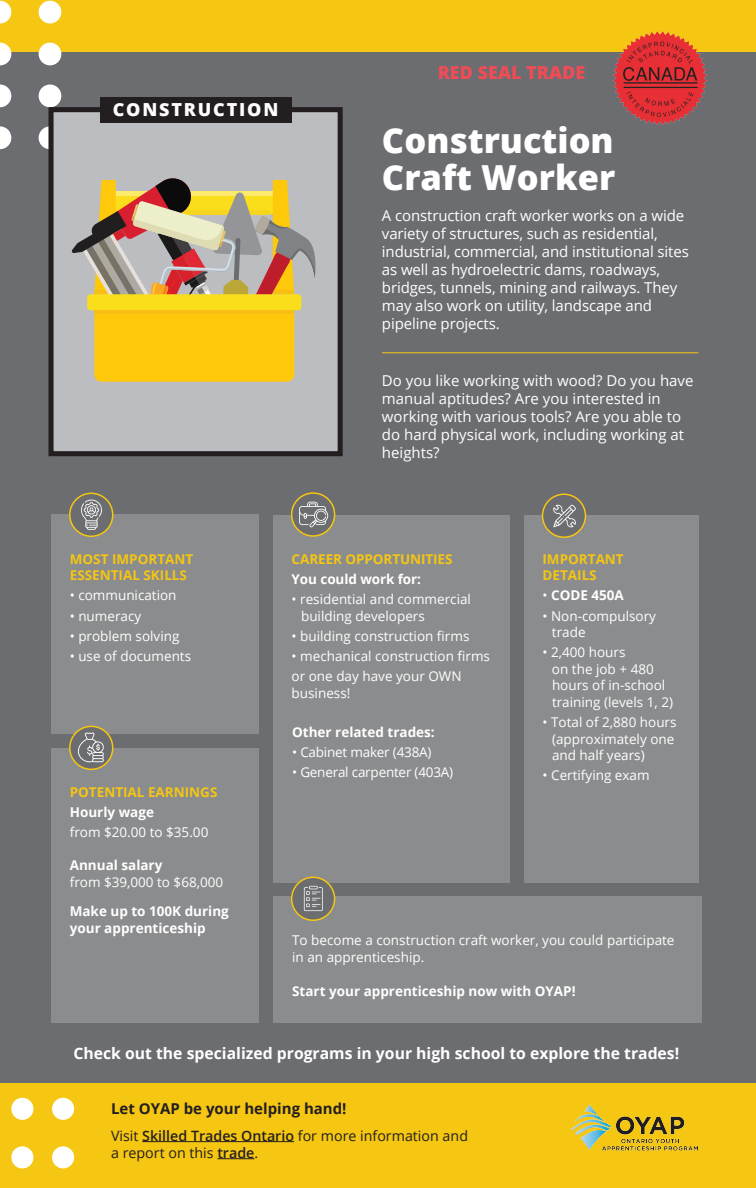
<style>
.page{position:relative;width:756px;height:1188px;background:#6c6d70}
.page>*{position:absolute;margin:0;border:0;box-sizing:border-box;transform-origin:0 0}
.t1{font:800 34.5px/36.8px "Open Sans";color:#fff}
.t2{font:800 18px "Open Sans";color:#ef4c56}
.t3{font:800 18px "Open Sans";letter-spacing:.1em;color:#fff}
.t4{font:700 15.75px "Open Sans";color:#fff}
.t5{font:15px/18px "Open Sans";letter-spacing:-.01em;color:#fff}
.t6{font:700 15px "Open Sans";color:#231f20}
.t7{font:14.25px/17.1px "Open Sans";color:#231f20}
.t8{font:13.5px/16.5px "Open Sans";color:#fff}
.t9{font:700 13.5px/16.5px "Open Sans";color:#fff}
.t10{font:700 13.5px/16.5px "Open Sans";color:#f5c612}
.s1{font-weight:400}
.s2{font-weight:600}
</style>
<div class="page">
<div style="left:0;top:0;width:756px;height:52px;background:#f5c612"></div>
<div style="left:0;top:1083px;width:756px;height:105px;background:#f5c612"></div>
<div style="left:11px;top:1146px;width:22px;height:22px;background:#fff;border-radius:50%"></div>
<div style="left:11px;top:1098px;width:22px;height:22px;background:#fff;border-radius:50%"></div>
<div style="left:52px;top:1146px;width:22px;height:22px;background:#fff;border-radius:50%"></div>
<div style="left:52px;top:1098px;width:22px;height:22px;background:#fff;border-radius:50%"></div>
<hr style="left:382px;top:352px;width:316px;height:1px;background:#f5c612">
<div style="left:51px;top:515px;width:207px;height:219px;background:#8b8c8e"></div>
<div style="left:51px;top:748px;width:207px;height:275px;background:#8b8c8e"></div>
<div style="left:273px;top:896px;width:429px;height:127px;background:#8b8c8e"></div>
<div style="left:273px;top:515px;width:236px;height:368px;background:#8b8c8e"></div>
<div style="left:524px;top:515px;width:175px;height:368px;background:#8b8c8e"></div>
<img style="left:613px;top:32px;width:93px;height:93px">
<img style="left:570px;top:1104px;width:127px;height:46px">
<hr style="left:142px;top:1141px;width:152px;height:1px;background:#231f20">
<hr style="left:217px;top:1158px;width:37px;height:1px;background:#231f20">
<svg style="left:70px;top:726px;width:43px;height:43px"></svg>
<div style="left:69px;top:726px;width:44px;height:44px;border:2px solid #f5c612;border-radius:50%"></div>
<svg style="left:78px;top:733px;width:26px;height:29px"></svg>
<div style="left:292px;top:493px;width:43px;height:43px;background:#6c6d70;border-radius:50%"></div>
<div style="left:291px;top:492px;width:44px;height:45px;border:2px solid #f5c612;border-radius:50%"></div>
<svg style="left:299px;top:502px;width:29px;height:26px"></svg>
<div style="left:70px;top:493px;width:43px;height:43px;background:#6c6d70;border-radius:50%"></div>
<div style="left:69px;top:493px;width:44px;height:44px;border:2px solid #f5c612;border-radius:50%"></div>
<svg style="left:81px;top:500px;width:21px;height:30px"></svg>
<div style="left:543px;top:494px;width:42px;height:43px;background:#6c6d70;border-radius:50%"></div>
<div style="left:542px;top:494px;width:44px;height:44px;border:2px solid #f5c612;border-radius:50%"></div>
<svg style="left:553px;top:505px;width:23px;height:22px"></svg>
<div style="left:292px;top:877px;width:43px;height:43px;background:#6c6d70;border-radius:50%"></div>
<div style="left:291px;top:877px;width:44px;height:44px;border:2px solid #f5c612;border-radius:50%"></div>
<svg style="left:304px;top:886px;width:19px;height:25px"></svg>
<svg style="left:0;top:1px;width:11px;height:22px"></svg>
<div style="left:39px;top:1px;width:22px;height:22px;background:#fff;border-radius:50%"></div>
<svg style="left:0;top:43px;width:11px;height:22px"></svg>
<div style="left:39px;top:43px;width:22px;height:22px;background:#fff;border-radius:50%"></div>
<svg style="left:0;top:85px;width:11px;height:22px"></svg>
<div style="left:39px;top:85px;width:22px;height:22px;background:#fff;border-radius:50%"></div>
<svg style="left:0;top:126px;width:11px;height:23px"></svg>
<div style="left:39px;top:126px;width:22px;height:23px;background:#fff;border-radius:50%"></div>
<div style="left:48px;top:107px;width:295px;height:349px;background:#bcbdc0;border:5px solid #231f20"></div>
<div style="left:100px;top:97px;width:192px;height:25px;background:#231f20"></div>
<svg style="left:71px;top:178px;width:245px;height:204px"></svg>
<hr style="left:94px;top:310px;width:200px;height:4px;background:#f8be14">
<div style="left:168px;top:319px;width:52px;height:52px;background:#fec80b;border-radius:50%"></div>
<h2 class="t3" style="left:113px;top:96px;width:167px">CONSTRUCTION</h2>
<h2 class="t2" style="left:438px;top:58px;width:149px">RED SEAL TRADE</h2>
<h1 class="t1" style="left:382px;top:120px;width:235px">Construction<br>Craft Worker</h1>
<p class="t5" style="left:382px;top:206px;width:308px">A construction craft worker works on a wide variety of structures, such as residential, industrial, commercial, and institutional sites as well as hydroelectric dams, roadways, bridges, tunnels, mining and railways. They may also work on utility, landscape and pipeline projects.</p>
<p class="t5" style="left:382px;top:371px;width:313px">Do you like working with wood? Do you have manual aptitudes? Are you interested in working with various tools? Are you able to do hard physical work, including working at heights?</p>
<p class="t10" style="left:70px;top:550px;width:125px">MOST IMPORTANT<br>ESSENTIAL SKILLS</p>
<p class="t8" style="left:70px;top:587px;width:108px">• communication</p>
<p class="t8" style="left:70px;top:607px;width:73px">• numeracy</p>
<p class="t8" style="left:70px;top:627px;width:111px">• problem solving</p>
<p class="t8" style="left:70px;top:648px;width:123px">• use of documents</p>
<p class="t10" style="left:70px;top:783px;width:149px">POTENTIAL EARNINGS</p>
<p class="t9" style="left:70px;top:804px;width:86px">Hourly wage</p>
<p class="t8" style="left:70px;top:824px;width:140px">from $20.00 to $35.00</p>
<p class="t9" style="left:70px;top:857px;width:94px">Annual salary</p>
<p class="t8" style="left:70px;top:873px;width:155px">from $39,000 to $68,000</p>
<p class="t9" style="left:70px;top:903px;width:161px">Make up to 100K during your apprenticeship</p>
<p class="t10" style="left:292px;top:550px;width:162px">CAREER OPPORTUNITIES</p>
<p class="t9" style="left:292px;top:570px;width:131px">You could work for:</p>
<p class="t8" style="left:301px;top:591px;width:171px;text-indent:-9px">• residential and commercial building developers</p>
<p class="t8" style="left:292px;top:627px;width:179px">• building construction firms</p>
<p class="t8" style="left:292px;top:646px;width:200px;line-height:20.2px">• mechanical construction firms or one day have your OWN</p>
<p class="t8" style="left:292px;top:684px;width:60px">business!</p>
<p class="t9" style="left:292px;top:723px;width:144px">Other related trades:</p>
<p class="t8" style="left:292px;top:743px;width:141px">• Cabinet maker (438A)</p>
<p class="t8" style="left:292px;top:764px;width:163px">• General carpenter (403A)</p>
<p class="t10" style="left:543px;top:550px;width:83px">IMPORTANT<br>DETAILS</p>
<p class="t9" style="left:543px;top:587px;width:83px"><span class="s1">•</span> CODE 450A</p>
<p class="t8" style="left:552px;top:607px;width:106px;text-indent:-9px">• Non-compulsory trade</p>
<p class="t8" style="left:552px;top:644px;width:123px;text-indent:-9px">• 2,400 hours<br>on the job + 480 hours of in-school training (levels 1, 2)</p>
<p class="t8" style="left:552px;top:714px;width:126px;text-indent:-9px">• Total of 2,880 hours (approximately one and half years)</p>
<p class="t8" style="left:543px;top:767px;width:109px">• Certifying exam</p>
<p class="t8" style="left:292px;top:932px;width:384px">To become a construction craft worker, you could participate in an apprenticeship.</p>
<p class="t9" style="left:292px;top:983px;width:285px">Start your apprenticeship now with OYAP!</p>
<p class="t4" style="left:73px;top:1042px;width:607px">Check out the specialized programs in your high school to explore the trades!</p>
<p class="t6" style="left:111px;top:1098px;width:237px">Let OYAP be your helping hand!</p>
<p class="t7" style="left:111px;top:1126px;width:358px">Visit <span class="s2">Skilled Trades Ontario</span> for more information and a report on this <span class="s2">trade</span>.</p>
</div>
